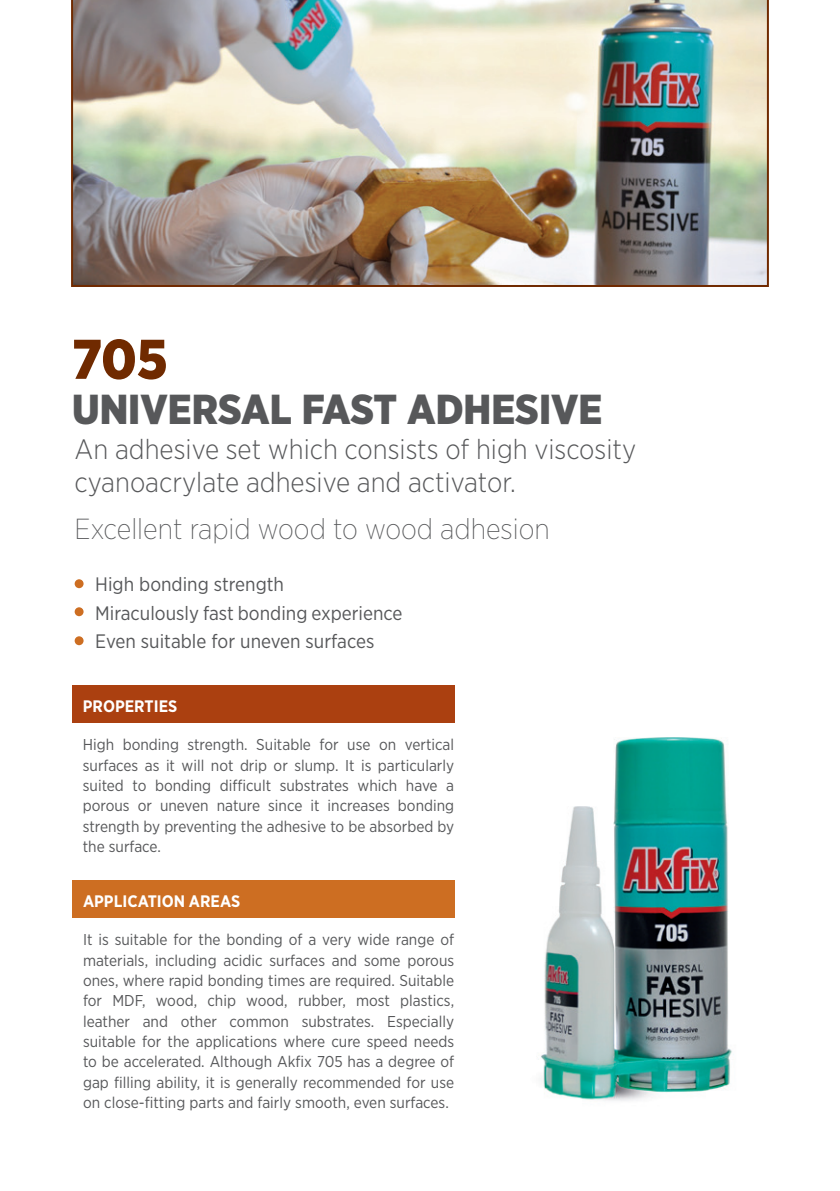
<style>
.page{position:relative;width:840px;height:1191px;background:#fff}
.page>*{position:absolute;margin:0;border:0;box-sizing:border-box;transform-origin:0 0}
.t1{font:900 55.8px "Gotham Narrow";color:#702a00}
.t2{font:900 41.8px "Gotham Narrow";color:#57585a}
.t3{font:200 29px "Gotham Narrow";color:#57585a}
.t4{font:300 28px/33.4px "Gotham Narrow";color:#57585a}
.t5{font:19.4px/29px "Gotham Narrow";color:#57585a}
.t6{font:700 16.6px "Gotham Narrow";color:#fff}
.t7{font:15.8px/20.4px "Gotham Narrow";color:#57585a;text-align:justify}
</style>
<div class="page">
<img style="left:71px;top:0;width:697px;height:287px">
<div style="left:72px;top:685px;width:382px;height:38px;background:#ab4010"></div>
<div style="left:72px;top:880px;width:382px;height:37px;background:#cd6e22"></div>
<img style="left:541px;top:737px;width:191px;height:364px">
<div style="left:75px;top:579px;width:8px;height:9px;background:#cd6e22;border-radius:50%"></div>
<div style="left:75px;top:607px;width:8px;height:9px;background:#cd6e22;border-radius:50%"></div>
<div style="left:75px;top:636px;width:8px;height:9px;background:#cd6e22;border-radius:50%"></div>
<h1 class="t1" style="left:72px;top:322px;width:97px">705</h1>
<h2 class="t2" style="left:72px;top:382px;width:531px">UNIVERSAL FAST ADHESIVE</h2>
<h3 class="t4" style="left:75px;top:431px;width:562px">An adhesive set which consists of high viscosity cyanoacrylate adhesive and activator.</h3>
<h3 class="t3" style="left:75px;top:511px;width:476px">Excellent rapid wood to wood adhesion</h3>
<p class="t5" style="left:95px;top:569px;width:308px">High bonding strength<br>Miraculously fast bonding experience<br>Even suitable for uneven surfaces</p>
<p class="t6" style="left:83px;top:695px;width:96px">PROPERTIES</p>
<p class="t7" style="left:83px;top:734px;width:372px">High bonding strength. Suitable for use on vertical surfaces as it will not drip or slump. It is particularly suited to bonding difficult substrates which have a porous or uneven nature since it increases bonding strength by preventing the adhesive to be absorbed by the surface.</p>
<p class="t6" style="left:83px;top:890px;width:159px">APPLICATION AREAS</p>
<p class="t7" style="left:83px;top:929px;width:372px">It is suitable for the bonding of a very wide range of materials, including acidic surfaces and some porous ones, where rapid bonding times are required. Suitable for MDF, wood, chip wood, rubber, most plastics, leather and other common substrates. Especially suitable for the applications where cure speed needs to be accelerated. Although Akfix 705 has a degree of gap filling ability, it is generally recommended for use on close-fitting parts and fairly smooth, even surfaces.</p>
</div>
